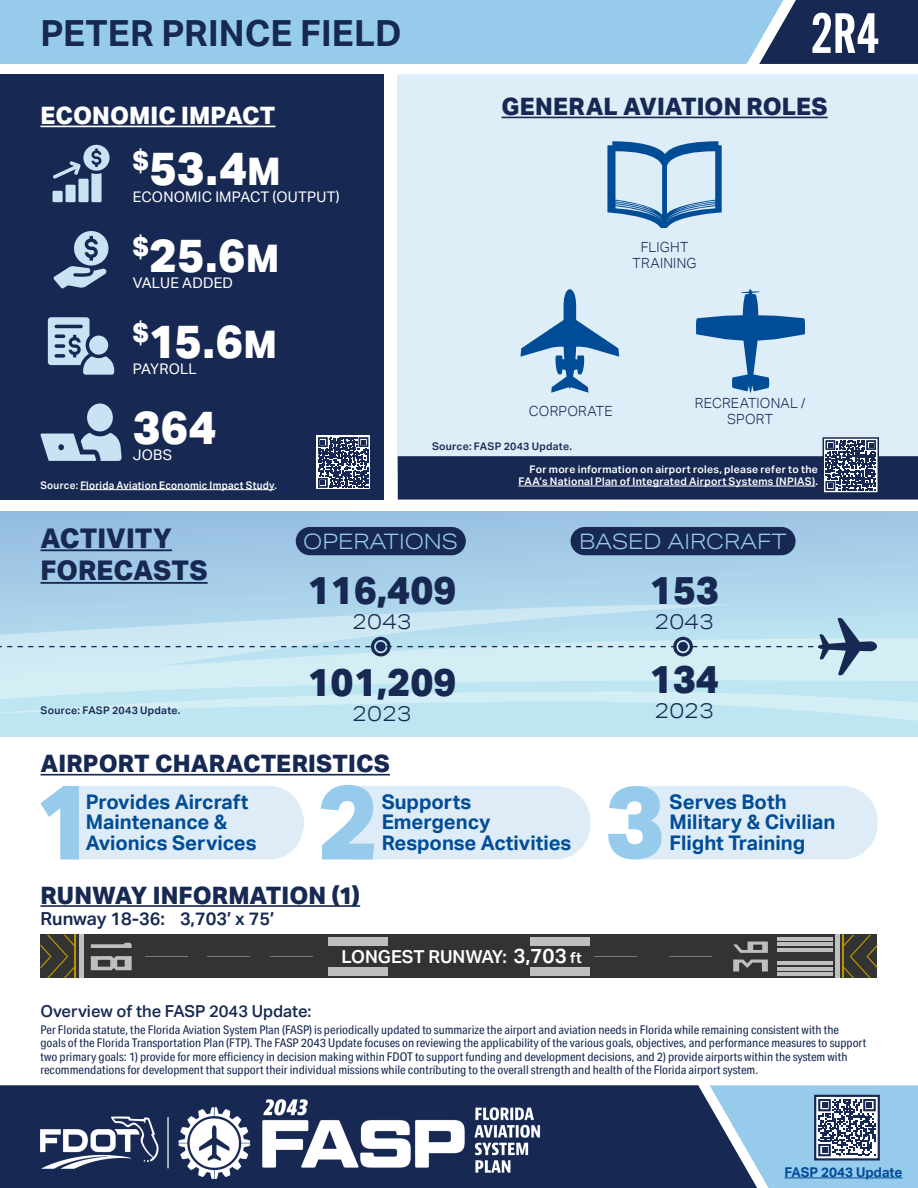
<style>
.page{position:relative;width:918px;height:1188px;background:#fff}
.page>*{position:absolute;margin:0;border:0;box-sizing:border-box;transform-origin:0 0}
.t1{font:600 55.5px "Alternate Gothic Cond ATF";color:#fff}
.t2{font:800 46.8px "Aktiv Grotesk";letter-spacing:.005em;color:#fff}
.t3{font:800 39px "Aktiv Grotesk";color:#172953}
.t4{font:700 36px "Aktiv Grotesk";letter-spacing:.005em;color:#172953}
.t5{font:800 27.3px "Aktiv Grotesk";color:#fff}
.t6{font:800 27.15px/32.5px "Aktiv Grotesk";letter-spacing:.005em;color:#172953}
.t7{font:800 24px "Aktiv Grotesk";letter-spacing:.005em;color:#172953}
.t8{font:800 24px "Aktiv Grotesk";letter-spacing:.005em;color:#fff}
.t9{font:300 21.3px "Aktiv Grotesk Ex";color:#97cbeb}
.t10{font:300 21.3px "Aktiv Grotesk Ex";color:#172953}
.t11{font:700 20.1px/20.5px "Aktiv Grotesk";color:#004c97}
.t12{font:600 18px "Aktiv Grotesk";color:#172953}
.t13{font:600 17.85px "Aktiv Grotesk";color:#fff}
.t14{font:500 16.5px "Aktiv Grotesk";color:#172953}
.t15{font:14.7px "Aktiv Grotesk";letter-spacing:.015em;color:#fff}
.t16{font:300 13.95px/15.8px "Aktiv Grotesk";letter-spacing:.015em;color:#172953;text-align:center}
.t17{font:700 13.5px "Aktiv Grotesk";color:#004c97}
.t18{font:12px/13.5px "Aktiv Grotesk Cd";color:#172953;scale:1.05 1}
.t19{font:600 10.5px/12px "Aktiv Grotesk";letter-spacing:.025em;color:#fff;text-align:right}
.t20{font:600 10.5px "Aktiv Grotesk";letter-spacing:.025em;color:#172953}
.t21{font:600 10.5px "Aktiv Grotesk";letter-spacing:.025em;color:#fff;scale:.95 1}
.s1{font-size:38.1px}
.s2{font-size:20.4px}
.s3{font-size:15.3px}
</style>
<div class="page">
<div style="left:0;top:1085px;width:710px;height:103px;background:#172953"></div>
<img style="left:40px;top:1095px;width:500px;height:84px">
<div style="left:783px;top:0;width:135px;height:64px;background:#172953"></div>
<div style="left:0;top:75px;width:384px;height:425px;background:#172953"></div>
<div style="left:398px;top:75px;width:520px;height:425px;background:#deeef8"></div>
<div style="left:0;top:0;width:783px;height:64px;background:#97cbeb"></div>
<svg style="left:0;top:511px;width:918px;height:226px;background:#a7cfe8"></svg>
<svg style="left:0;top:604px;width:918px;height:87px;background:#c1e3f1"></svg>
<svg style="left:0;top:691px;width:918px;height:31px;background:#c4e8f3"></svg>
<div style="left:296px;top:527px;width:170px;height:28px;background:#172953;border-radius:14px"></div>
<div style="left:571px;top:527px;width:225px;height:28px;background:#172953;border-radius:14px"></div>
<svg style="left:0;top:617px;width:877px;height:59px;background:#c2e0ed"></svg>
<hr style="left:40px;top:126px;width:236px;height:1px;background:#fff">
<hr style="left:40px;top:774px;width:350px;height:2px;background:#172953">
<hr style="left:40px;top:905px;width:320px;height:2px;background:#172953">
<div style="left:87px;top:403px;width:26px;height:28px;background:#cae3f4;border-radius:50%"></div>
<svg style="left:40px;top:433px;width:82px;height:28px"></svg>
<svg style="left:53px;top:145px;width:57px;height:57px"></svg>
<svg style="left:53px;top:231px;width:55px;height:58px"></svg>
<svg style="left:48px;top:317px;width:66px;height:58px"></svg>
<div style="left:40px;top:935px;width:838px;height:43px;background:#333"></div>
<hr style="left:79px;top:935px;width:4px;height:43px;background:#bec0bf">
<hr style="left:74px;top:935px;width:1px;height:43px;background:#b99600">
<hr style="left:146px;top:956px;width:42px;height:1px;background:#bec0bf">
<hr style="left:207px;top:956px;width:43px;height:1px;background:#bec0bf">
<hr style="left:270px;top:956px;width:43px;height:1px;background:#bec0bf">
<svg style="left:40px;top:935px;width:34px;height:43px"></svg>
<hr style="left:836px;top:935px;width:4px;height:43px;background:#bec0bf">
<hr style="left:843px;top:935px;width:1px;height:43px;background:#b99600">
<hr style="left:594px;top:956px;width:43px;height:1px;background:#bec0bf">
<hr style="left:669px;top:956px;width:43px;height:1px;background:#bec0bf">
<svg style="left:844px;top:935px;width:33px;height:43px"></svg>
<hr style="left:777px;top:948px;width:55px;height:3px;background:#bec0bf">
<hr style="left:777px;top:943px;width:55px;height:3px;background:#bec0bf">
<hr style="left:777px;top:937px;width:55px;height:3px;background:#bec0bf">
<hr style="left:777px;top:973px;width:55px;height:3px;background:#bec0bf">
<hr style="left:777px;top:967px;width:55px;height:3px;background:#bec0bf">
<hr style="left:777px;top:962px;width:55px;height:3px;background:#bec0bf">
<svg style="left:91px;top:943px;width:41px;height:5px"></svg>
<svg style="left:91px;top:956px;width:41px;height:14px"></svg>
<div style="left:328px;top:937px;width:60px;height:8px;background:#bec0bf"></div>
<div style="left:328px;top:968px;width:60px;height:8px;background:#bec0bf"></div>
<svg style="left:733px;top:960px;width:35px;height:11px"></svg>
<svg style="left:733px;top:942px;width:35px;height:11px"></svg>
<div style="left:530px;top:937px;width:60px;height:8px;background:#bec0bf"></div>
<div style="left:530px;top:968px;width:60px;height:8px;background:#bec0bf"></div>
<svg style="left:41px;top:786px;width:263px;height:73px;background:#d9eaf5"></svg>
<svg style="left:321px;top:785px;width:269px;height:74px;background:#d7e9f5"></svg>
<svg style="left:608px;top:786px;width:269px;height:73px;background:#d6e9f5"></svg>
<hr style="left:502px;top:117px;width:326px;height:1px;background:#172953">
<svg style="left:520px;top:289px;width:99px;height:104px"></svg>
<svg style="left:607px;top:141px;width:115px;height:87px"></svg>
<svg style="left:696px;top:289px;width:109px;height:104px"></svg>
<hr style="left:80px;top:489px;width:194px;height:1px;background:#fff">
<svg style="left:316px;top:436px;width:54px;height:53px"></svg>
<svg style="left:318px;top:437px;width:50px;height:51px"></svg>
<div style="left:398px;top:456px;width:520px;height:44px;background:#172953"></div>
<hr style="left:518px;top:486px;width:297px;height:1px;background:#fff">
<svg style="left:822px;top:437px;width:58px;height:56px"></svg>
<hr style="left:40px;top:549px;width:132px;height:2px;background:#172953">
<hr style="left:40px;top:582px;width:168px;height:2px;background:#172953">
<svg style="left:710px;top:1085px;width:208px;height:103px;background:#8ab0cd"></svg>
<hr style="left:784px;top:1177px;width:119px;height:1px;background:#004c97">
<p class="t4" style="left:40px;top:12px;width:363px">PETER PRINCE FIELD</p>
<p class="t1" style="left:811px;top:-2px;width:70px">2R4</p>
<p class="t8" style="left:40px;top:102px;width:237px">ECONOMIC IMPACT</p>
<p class="t5" style="left:133px;top:144px;width:18px">$</p>
<p class="t15" style="left:133px;top:188px;width:209px">ECONOMIC IMPACT (OUTPUT)</p>
<p class="t2" style="left:149px;top:142px;width:133px">53.4<span class="s1">M</span></p>
<p class="t5" style="left:133px;top:231px;width:18px">$</p>
<p class="t15" style="left:133px;top:274px;width:102px">VALUE ADDED</p>
<p class="t2" style="left:149px;top:228px;width:132px">25.6<span class="s1">M</span></p>
<p class="t5" style="left:133px;top:317px;width:18px">$</p>
<p class="t15" style="left:133px;top:360px;width:66px">PAYROLL</p>
<p class="t2" style="left:149px;top:314px;width:130px">15.6<span class="s1">M</span></p>
<p class="t2" style="left:133px;top:400px;width:85px">364</p>
<p class="t15" style="left:133px;top:447px;width:41px">JOBS</p>
<p class="t21" style="left:40px;top:479px;width:250px">Source: Florida Aviation Economic Impact Study.</p>
<p class="t7" style="left:502px;top:93px;width:328px">GENERAL AVIATION ROLES</p>
<p class="t16" style="left:633px;top:239px;width:65px">FLIGHT<br>TRAINING</p>
<p class="t16" style="left:529px;top:403px;width:85px">CORPORATE</p>
<p class="t16" style="left:695px;top:395px;width:112px">RECREATIONAL /<br>SPORT</p>
<p class="t20" style="left:432px;top:441px;width:142px">Source: FASP 2043 Update.</p>
<p class="t19" style="left:518px;top:463px;width:301px">For more information on airport roles, please refer to the<br>FAA’s National Plan of Integrated Airport Systems (NPIAS).</p>
<p class="t6" style="left:40px;top:522px;width:169px">ACTIVITY<br>FORECASTS</p>
<p class="t20" style="left:40px;top:704px;width:142px">Source: FASP 2043 Update.</p>
<p class="t9" style="left:303px;top:529px;width:156px">OPERATIONS</p>
<p class="t9" style="left:579px;top:529px;width:209px">BASED AIRCRAFT</p>
<p class="t3" style="left:307px;top:568px;width:151px">116,409</p>
<p class="t10" style="left:352px;top:610px;width:61px">2043</p>
<p class="t3" style="left:307px;top:659px;width:151px">101,209</p>
<p class="t10" style="left:352px;top:702px;width:61px">2023</p>
<p class="t3" style="left:650px;top:568px;width:71px">153</p>
<p class="t10" style="left:654px;top:610px;width:61px">2043</p>
<p class="t3" style="left:650px;top:657px;width:71px">134</p>
<p class="t10" style="left:654px;top:699px;width:61px">2023</p>
<p class="t7" style="left:40px;top:750px;width:351px">AIRPORT CHARACTERISTICS</p>
<p class="t11" style="left:86px;top:792px;width:172px">Provides Aircraft<br>Maintenance &amp;<br>Avionics Services</p>
<p class="t11" style="left:382px;top:792px;width:191px">Supports<br>Emergency<br>Response Activities</p>
<p class="t11" style="left:670px;top:792px;width:167px">Serves Both<br>Military &amp; Civilian<br>Flight Training</p>
<p class="t7" style="left:40px;top:881px;width:321px">RUNWAY INFORMATION (1)</p>
<p class="t12" style="left:40px;top:908px;width:235px">Runway 18-36: 3,703’ x 75’</p>
<p class="t13" style="left:341px;top:947px;width:242px">LONGEST RUNWAY: <span class="s2">3,703</span> <span class="s3">ft</span></p>
<p class="t14" style="left:40px;top:1002px;width:272px">Overview of the FASP 2043 Update:</p>
<p class="t18" style="left:40px;top:1023px;width:788px">Per Florida statute, the Florida Aviation System Plan (FASP) is periodically updated to summarize the airport and aviation needs in Florida while remaining consistent with the goals of the Florida Transportation Plan (FTP). The FASP 2043 Update focuses on reviewing the applicability of the various goals, objectives, and performance measures to support two primary goals: 1) provide for more efficiency in decision making within FDOT to support funding and development decisions, and 2) provide airports within the system with recommendations for development that support their individual missions while contributing to the overall strength and health of the Florida airport system.</p>
<p class="t17" style="left:784px;top:1164px;width:120px">FASP 2043 Update</p>
</div>
